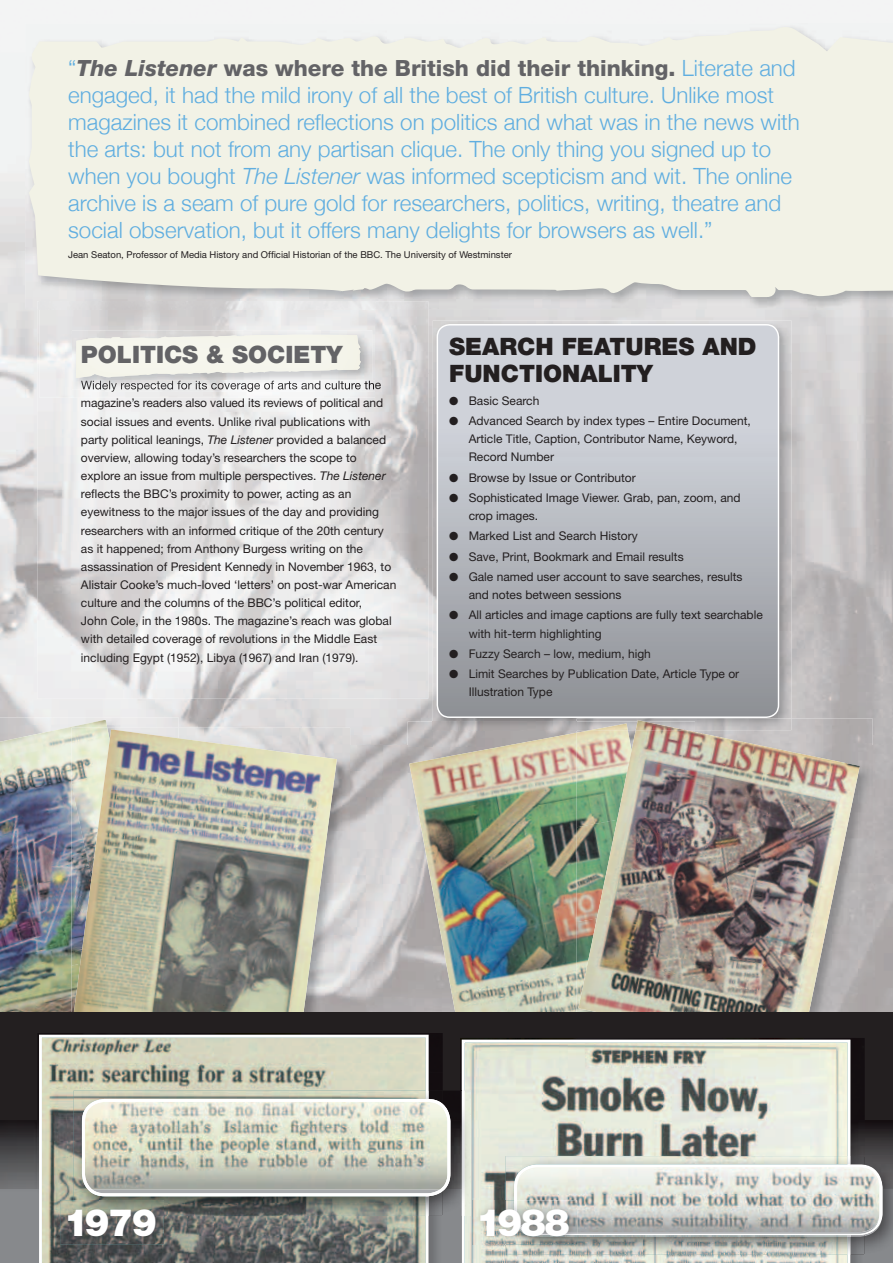
<style>
.page{position:relative;width:893px;height:1263px;background:#fff}
.page>*{position:absolute;margin:0;border:0;box-sizing:border-box;transform-origin:0 0}
.t1{font:900 37.8px "Helvetica Neue";letter-spacing:-.04em;color:#fff}
.t2{font:900 24px/27.3px "Helvetica Neue";color:#231f20}
.t3{font:900 24px "Helvetica Neue";color:#636366}
.t4{font:300 22.35px/27px "Helvetica Neue";color:#60aee0}
.t5{font:12px/18.1px "Helvetica Neue";color:#231f20}
.t6{font:9.45px "Helvetica Neue";color:#231f20}
.s1{font-weight:800;font-style:italic;color:#636366}
.s2{font-weight:800;color:#636366}
.s3{font-style:italic}
</style>
<div class="page">
<img style="left:0;top:53px;width:52px;height:664px">
<img style="left:428px;top:309px;width:465px;height:64px">
<img style="left:421px;top:373px;width:12px;height:348px">
<img style="left:791px;top:373px;width:102px;height:373px">
<img style="left:52px;top:699px;width:369px;height:47px">
<img style="left:350px;top:746px;width:58px;height:267px">
<img style="left:873px;top:746px;width:20px;height:267px">
<img style="left:37px;top:309px;width:391px;height:390px">
<svg style="left:375px;top:381px;width:6px;height:11px"></svg>
<img style="left:0;top:717px;width:179px;height:11px">
<img style="left:0;top:720px;width:107px;height:293px">
<img style="left:179px;top:728px;width:171px;height:285px">
<img style="left:110px;top:728px;width:69px;height:1px">
<img style="left:71px;top:728px;width:39px;height:55px">
<img style="left:71px;top:783px;width:2px;height:181px">
<img style="left:71px;top:964px;width:2px;height:49px">
<img style="left:73px;top:729px;width:264px;height:284px">
<img style="left:408px;top:721px;width:169px;height:292px">
<img style="left:409px;top:733px;width:168px;height:280px">
<img style="left:791px;top:718px;width:82px;height:295px">
<img style="left:577px;top:820px;width:1px;height:98px">
<img style="left:577px;top:918px;width:1px;height:95px">
<img style="left:578px;top:730px;width:282px;height:283px">
<div style="left:0;top:1013px;width:893px;height:250px;background:#231f20"></div>
<img style="left:25px;top:23px;width:868px;height:286px">
<svg style="left:29px;top:23px;width:864px;height:275px;background:#eff0e5"></svg>
<img style="left:865px;top:1156px;width:28px;height:107px">
<img style="left:850px;top:1121px;width:43px;height:35px">
<img style="left:0;top:1121px;width:37px;height:142px">
<img style="left:443px;top:1216px;width:422px;height:47px">
<img style="left:460px;top:1067px;width:405px;height:54px">
<img style="left:460px;top:1038px;width:117px;height:9px">
<img style="left:695px;top:1038px;width:170px;height:29px">
<img style="left:722px;top:1038px;width:82px;height:2px">
<svg style="left:462px;top:1040px;width:388px;height:223px;background:#cbcec3"></svg>
<img style="left:38px;top:1033px;width:405px;height:87px">
<img style="left:38px;top:1033px;width:33px;height:33px">
<img style="left:209px;top:1033px;width:92px;height:2px">
<img style="left:408px;top:1033px;width:35px;height:39px">
<img style="left:37px;top:1188px;width:406px;height:75px">
<img style="left:37px;top:1132px;width:2px;height:56px">
<svg style="left:39px;top:1035px;width:390px;height:228px;background:#a4a699"></svg>
<img style="left:433px;top:320px;width:358px;height:401px">
<img style="left:433px;top:721px;width:144px;height:9px">
<img style="left:577px;top:718px;width:214px;height:12px">
<img style="left:590px;top:723px;width:38px;height:7px">
<img style="left:636px;top:720px;width:50px;height:10px">
<svg style="left:437px;top:324px;width:342px;height:394px;background:#b7bac1"></svg>
<img style="left:850px;top:1156px;width:15px;height:8px">
<img style="left:850px;top:1237px;width:15px;height:18px">
<img style="left:506px;top:1156px;width:344px;height:99px">
<svg style="left:514px;top:1164px;width:368px;height:73px;background:#b6b8b7"></svg>
<img style="left:517px;top:1167px;width:362px;height:48px">
<img style="left:443px;top:1090px;width:19px;height:31px">
<img style="left:443px;top:1188px;width:19px;height:28px">
<img style="left:450px;top:1121px;width:12px;height:67px">
<img style="left:462px;top:1090px;width:8px;height:126px">
<img style="left:429px;top:1090px;width:14px;height:9px">
<img style="left:429px;top:1196px;width:14px;height:20px">
<img style="left:74px;top:1090px;width:355px;height:126px">
<svg style="left:82px;top:1099px;width:368px;height:97px;background:#cbcdbf"></svg>
<img style="left:60px;top:1200px;width:104px;height:44px">
<img style="left:74px;top:1200px;width:90px;height:16px">
<img style="left:473px;top:1200px;width:104px;height:44px">
<img style="left:514px;top:1235px;width:63px;height:2px">
<img style="left:514px;top:1200px;width:63px;height:35px">
<img style="left:39px;top:301px;width:336px;height:97px">
<img style="left:81px;top:381px;width:294px;height:11px">
<img style="left:72px;top:330px;width:300px;height:59px">
<img style="left:81px;top:381px;width:291px;height:8px">
<img style="left:76px;top:335px;width:205px;height:43px">
<p class="t4" style="left:68px;top:54px;width:733px">“<span class="s1">The Listener</span> <span class="s2">was where the British did their thinking.</span> Literate and engaged, it had the mild irony of all the best of British culture. Unlike most magazines it combined reflections on politics and what was in the news with the arts: but not from any partisan clique. The only thing you signed up to when you bought <span class="s3">The Listener</span> was informed scepticism and wit. The online archive is a seam of pure gold for researchers, politics, writing, theatre and social observation, but it offers many delights for browsers as well.”</p>
<p class="t6" style="left:68px;top:249px;width:445px">Jean Seaton, Professor of Media History and Official Historian of the BBC. The University of Westminster</p>
<h2 class="t3" style="left:81px;top:340px;width:263px">POLITICS &amp; SOCIETY</h2>
<p class="t5" style="left:81px;top:394px;width:317px">magazine’s readers also valued its reviews of political and social issues and events. Unlike rival publications with party political leanings, <span class="s3">The Listener</span> provided a balanced overview, allowing today’s researchers the scope to explore an issue from multiple perspectives. <span class="s3">The Listener </span>reflects the BBC’s proximity to power, acting as an eyewitness to the major issues of the day and providing researchers with an informed critique of the 20th century as it happened; from Anthony Burgess writing on the assassination of President Kennedy in November 1963, to Alistair Cooke’s much-loved ‘letters’ on post-war American culture and the columns of the BBC’s political editor,<br>John Cole, in the 1980s. The magazine’s reach was global with detailed coverage of revolutions in the Middle East including Egypt (1952), Libya (1967) and Iran (1979).</p>
<h2 class="t2" style="left:449px;top:333px;width:309px">SEARCH FEATURES AND<br>FUNCTIONALITY</h2>
<p class="t5" style="left:449px;top:391px;width:92px">● Basic Search</p>
<p class="t5" style="left:469px;top:412px;width:284px;text-indent:-20px">● Advanced Search by index types – Entire Document,<br>Article Title, Caption, Contributor Name, Keyword,<br>Record Number</p>
<p class="t5" style="left:449px;top:468px;width:188px">● Browse by Issue or Contributor</p>
<p class="t5" style="left:469px;top:488px;width:273px;text-indent:-20px">● Sophisticated Image Viewer. Grab, pan, zoom, and crop images.</p>
<p class="t5" style="left:449px;top:527px;width:190px">● Marked List and Search History</p>
<p class="t5" style="left:449px;top:547px;width:236px">● Save, Print, Bookmark and Email results</p>
<p class="t5" style="left:469px;top:567px;width:275px;text-indent:-20px">● Gale named user account to save searches, results and notes between sessions</p>
<p class="t5" style="left:469px;top:606px;width:296px;text-indent:-20px">● All articles and image captions are fully text searchable with hit-term highlighting</p>
<p class="t5" style="left:449px;top:644px;width:203px">● Fuzzy Search – low, medium, high</p>
<p class="t5" style="left:469px;top:665px;width:272px;text-indent:-20px">● Limit Searches by Publication Date, Article Type or<br>Illustration Type</p>
<h1 class="t1" style="left:64px;top:1200px;width:95px">1979</h1>
<h1 class="t1" style="left:476px;top:1200px;width:95px">1988</h1>
</div>
